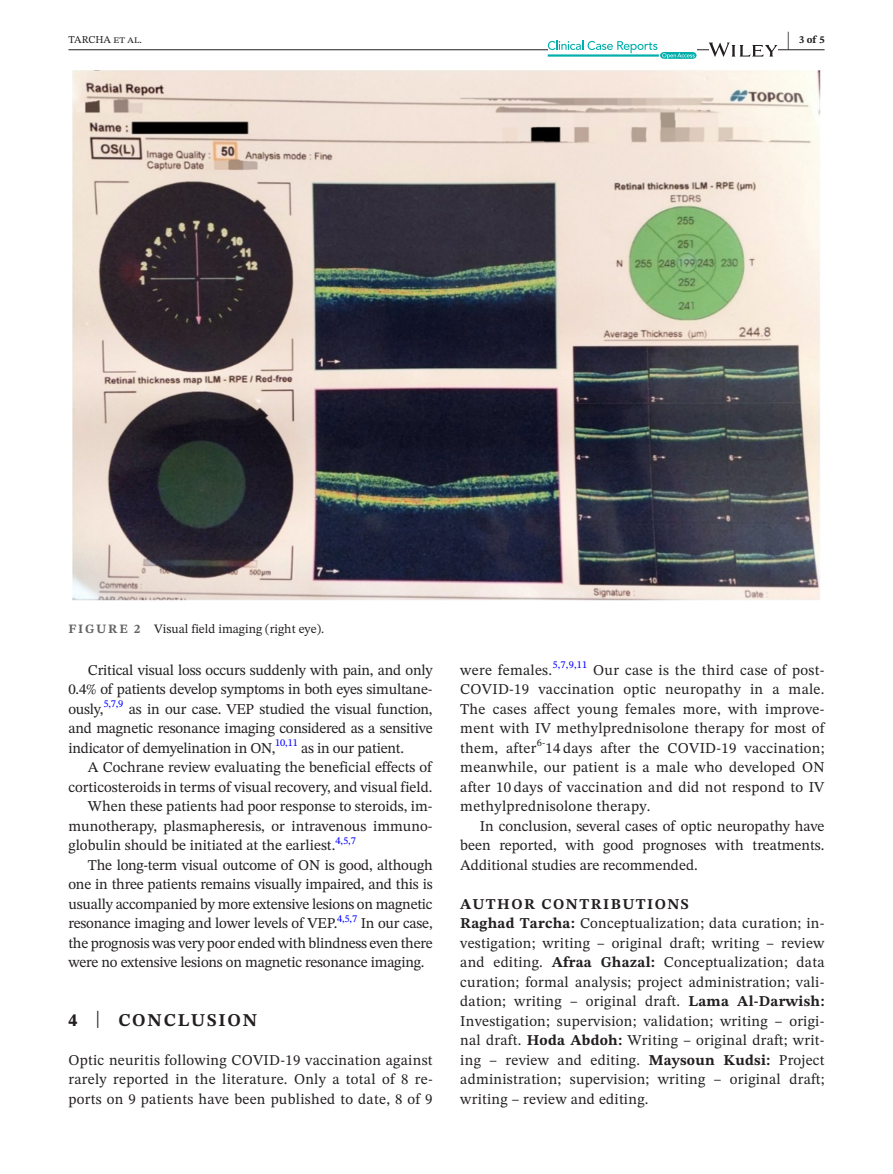
<style>
.page{position:relative;width:893px;height:1174px;background:#fff}
.page>*{position:absolute;margin:0;border:0;box-sizing:border-box;transform-origin:0 0}
.t1{font:700 21px "STIX Two Text";color:#231f20;scale:.42 1}
.t2{font:700 18px "STIX Two Text";letter-spacing:.1em;color:#231f20}
.t3{font:15px/19.5px "STIX Two Text";letter-spacing:.015em;color:#231f20;text-align:justify}
.t4{font:15px "STIX Two Text";letter-spacing:-.015em;color:#231f20}
.t5{font:12.75px "STIX Two Text";color:#231f20}
.t6{font:10.5px "STIX Two Text";color:#00f}
.t7{font:10.5px "STIX Two Text";color:#231f20}
.t8{font:700 10.5px "STIX Two Text";color:#231f20}
.s1{font-weight:700;color:#636366}
.s2{font-weight:400;font-size:23.7px}
.s3{font-weight:700}
</style>
<div class="page">
<hr style="left:68px;top:49px;width:756px;height:1px;background:#231f20">
<svg style="left:548px;top:41px;width:148px;height:18px"></svg>
<svg style="left:709px;top:43px;width:68px;height:14px"></svg>
<img style="left:72px;top:70px;width:749px;height:530px">
<h1 class="t1" style="left:787px;top:24px;width:8px">|</h1>
<p class="t7" style="left:68px;top:32px;width:75px">TARCHA et al.</p>
<p class="t8" style="left:799px;top:32px;width:27px">3 of 5</p>
<p class="t5" style="left:68px;top:619px;width:257px"><span class="s1">FIGURE 2</span> Visual field imaging (right eye).</p>
<p class="t3" style="left:68px;top:660px;width:366px;text-indent:20px">Critical visual loss occurs suddenly with pain, and only 0.4% of patients develop symptoms in both eyes simultane&shy;ously,</p>
<p class="t6" style="left:103px;top:696px;width:22px">5,7,9</p>
<p class="t3" style="left:68px;top:699px;width:366px;text-indent:60px">as in our case. VEP studied the visual function, and magnetic resonance imaging considered as a sensitive indicator of demyelination in ON,</p>
<p class="t6" style="left:275px;top:735px;width:24px">10,11</p>
<p class="t4" style="left:301px;top:737px;width:105px">as in our patient.</p>
<p class="t3" style="left:88px;top:757px;width:345px">A Cochrane review evaluating the beneficial effects of</p>
<p class="t3" style="left:68px;top:777px;width:366px">corticosteroids in terms of visual recovery, and visual field.</p>
<p class="t3" style="left:88px;top:796px;width:346px">When these patients had poor response to steroids, im-</p>
<p class="t3" style="left:68px;top:816px;width:366px">munotherapy, plasmapheresis, or intravenous immuno-</p>
<p class="t3" style="left:68px;top:835px;width:268px">globulin should be initiated at the earliest.</p>
<p class="t6" style="left:335px;top:832px;width:22px">4,5,7</p>
<p class="t3" style="left:68px;top:855px;width:366px;text-indent:20px">The long-term visual outcome of ON is good, although one in three patients remains visually impaired, and this is usually accompanied by more extensive lesions on magnetic resonance imaging and lower levels of VEP.</p>
<p class="t6" style="left:337px;top:910px;width:22px">4,5,7</p>
<p class="t3" style="left:68px;top:913px;width:366px;text-indent:292px">In our case, the prognosis was very poor ended with blindness even there were no extensive lesions on magnetic resonance imaging.</p>
<p class="t2" style="left:68px;top:1007px;width:190px">4 <span class="s2">|</span> CONCLUSION</p>
<p class="t3" style="left:68px;top:1050px;width:366px">Optic neuritis following COVID-19 vaccination against rarely reported in the literature. Only a total of 8 re&shy;ports on 9 patients have been published to date, 8 of 9</p>
<p class="t3" style="left:460px;top:660px;width:93px">were females.</p>
<p class="t6" style="left:552px;top:657px;width:37px">5,7,9,11</p>
<p class="t3" style="left:460px;top:660px;width:366px;text-indent:133px">Our case is the third case of post-COVID-19 vaccination optic neuropathy in a male.<br>The cases affect young females more, with improve&shy;ment with IV methylprednisolone therapy for most of them, after</p>
<p class="t7" style="left:537px;top:735px;width:10px">6-</p>
<p class="t3" style="left:460px;top:738px;width:366px;text-indent:85px">14 days after the COVID-19 vaccination; meanwhile, our patient is a male who developed ON after 10 days of vaccination and did not respond to IV methylprednisolone therapy.</p>
<p class="t3" style="left:460px;top:816px;width:366px;text-indent:20px">In conclusion, several cases of optic neuropathy have been reported, with good prognoses with treatments.<br>Additional studies are recommended.</p>
<p class="t3" style="left:460px;top:894px;width:366px;text-align:left"><span class="s3">AUTHOR CONTRIBUTIONS<br>Raghad Tarcha:</span> Conceptualization; data curation; in&shy;vestigation; writing – original draft; writing – review and editing. <span class="s3">Afraa Ghazal:</span> Conceptualization; data curation; formal analysis; project administration; vali&shy;dation; writing – original draft. <span class="s3">Lama Al-Darwish:<br></span>Investigation; supervision; validation; writing – origi&shy;nal draft. <span class="s3">Hoda Abdoh:</span> Writing – original draft; writ&shy;ing – review and editing. <span class="s3">Maysoun Kudsi:</span> Project administration; supervision; writing – original draft; writing – review and editing.</p>
</div>
